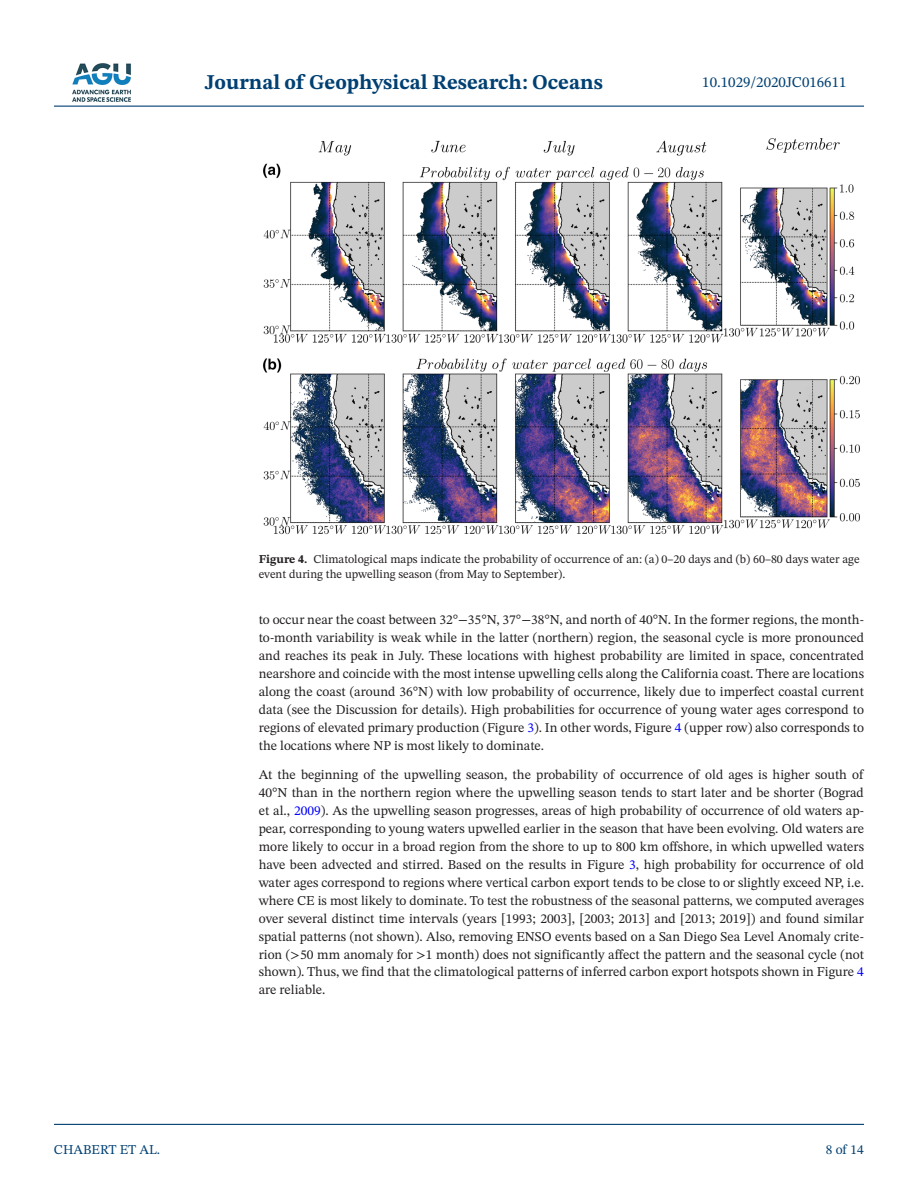
<style>
.page{position:relative;width:918px;height:1188px;background:#fff}
.page>*{position:absolute;margin:0;border:0;box-sizing:border-box;transform-origin:0 0}
.t1{font:700 21px "STIX Two Text";color:#004073}
.t2{font:15px "STIX Two Text";color:#004073}
.t3{font:13.5px/18px "STIX Two Text";color:#231f20;text-align:justify}
.t4{font:13.5px "STIX Two Text";color:#004073}
.t5{font:12px/15px "STIX Two Text";color:#231f20}
.s1{font-weight:700}
.s2{color:#00f}
</style>
<div class="page">
<hr style="left:54px;top:106px;width:810px;height:1px;background:#004073">
<hr style="left:54px;top:1124px;width:810px;height:1px;background:#004073">
<img style="left:72px;top:63px;width:59px;height:39px">
<img style="left:263px;top:138px;width:597px;height:396px">
<h1 class="t1" style="left:205px;top:67px;width:399px">Journal of Geophysical Research: Oceans</h1>
<p class="t2" style="left:702px;top:72px;width:146px">10.1029/2020JC016611</p>
<p class="t4" style="left:54px;top:1140px;width:108px">CHABERT ET AL.</p>
<p class="t5" style="left:259px;top:551px;width:602px"><span class="s1">Figure 4.</span> Climatological maps indicate the probability of occurrence of an: (a) 0–20 days and (b) 60–80 days water age event during the upwelling season (from May to September).</p>
<p class="t3" style="left:259px;top:611px;width:607px">to occur near the coast between 32°−35°N, 37°−38°N, and north of 40°N. In the former regions, the month&shy;to-month variability is weak while in the latter (northern) region, the seasonal cycle is more pronounced and reaches its peak in July. These locations with highest probability are limited in space, concentrated nearshore and coincide with the most intense upwelling cells along the California coast. There are locations along the coast (around 36°N) with low probability of occurrence, likely due to imperfect coastal current data (see the Discussion for details). High probabilities for occurrence of young water ages correspond to regions of elevated primary production (Figure <span class="s2">3</span>). In other words, Figure <span class="s2">4</span> (upper row) also corresponds to the locations where NP is most likely to dominate.</p>
<p class="t3" style="left:259px;top:765px;width:607px">At the beginning of the upwelling season, the probability of occurrence of old ages is higher south of 40°N than in the northern region where the upwelling season tends to start later and be shorter (Bograd et al., <span class="s2">2009</span>). As the upwelling season progresses, areas of high probability of occurrence of old waters ap&shy;pear, corresponding to young waters upwelled earlier in the season that have been evolving. Old waters are more likely to occur in a broad region from the shore to up to 800 km offshore, in which upwelled waters have been advected and stirred. Based on the results in Figure <span class="s2">3</span>, high probability for occurrence of old water ages correspond to regions where vertical carbon export tends to be close to or slightly exceed NP, i.e. where CE is most likely to dominate. To test the robustness of the seasonal patterns, we computed averages over several distinct time intervals (years [1993; 2003], [2003; 2013] and [2013; 2019]) and found similar spatial patterns (not shown). Also, removing ENSO events based on a San Diego Sea Level Anomaly crite&shy;rion (&gt;50 mm anomaly for &gt;1 month) does not significantly affect the pattern and the seasonal cycle (not shown). Thus, we find that the climatological patterns of inferred carbon export hotspots shown in Figure <span class="s2">4 </span>are reliable.</p>
<p class="t4" style="left:826px;top:1140px;width:40px">8 of 14</p>
</div>
